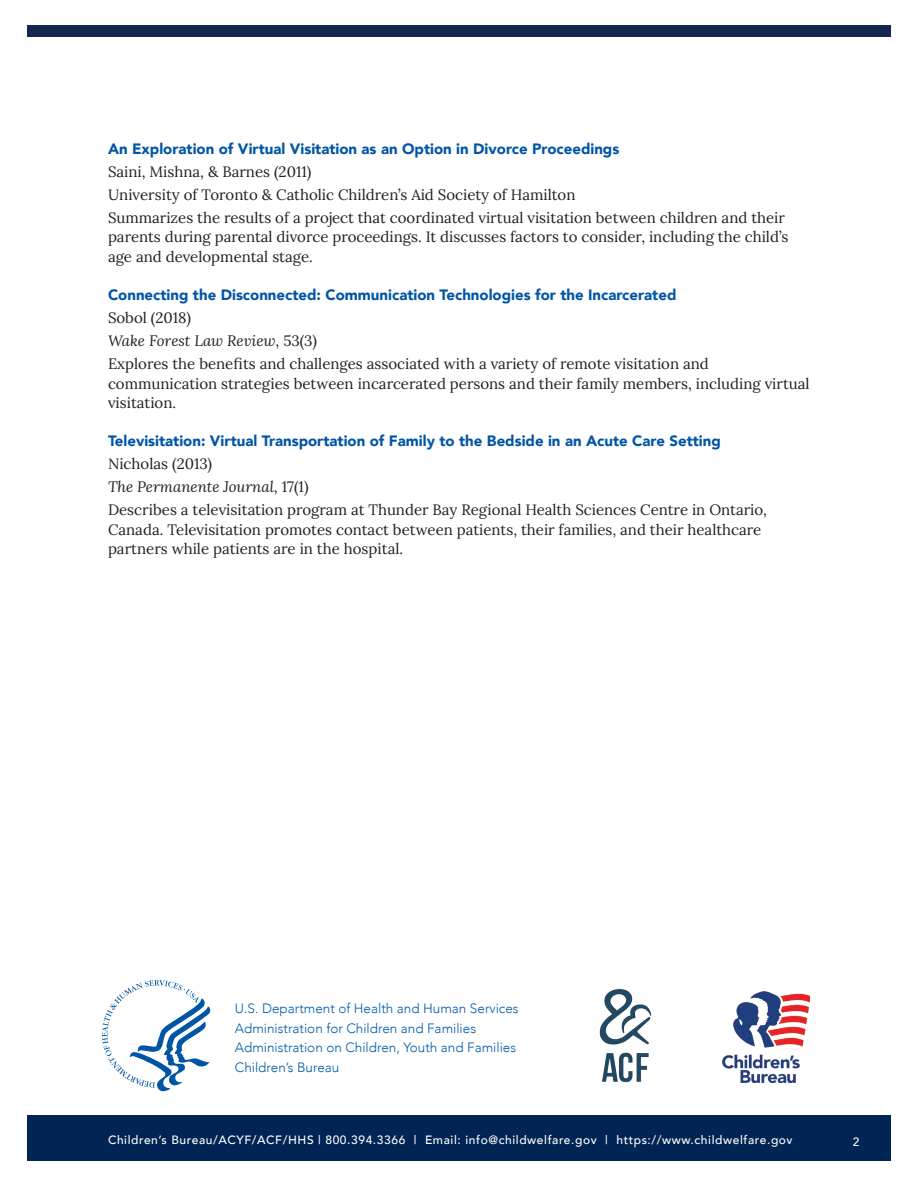
<style>
.page{position:relative;width:918px;height:1188px;background:#fff}
.page>*{position:absolute;margin:0;border:0;box-sizing:border-box;transform-origin:0 0}
.t1{font:15px/19.5px "Lora";color:#231f20}
.t2{font:900 15px "Avenir";color:#0155a5}
.t3{font:italic 15px "Lora";color:#231f20}
.t4{font:300 13.5px/19.5px "Avenir";color:#015dab}
.t5{font:500 12px "Avenir";letter-spacing:.05em;color:#fff}
.s1{font-style:normal}
</style>
<div class="page">
<div style="left:27px;top:1116px;width:864px;height:45px;background:#002453"></div>
<div style="left:27px;top:26px;width:864px;height:12px;background:#16274f"></div>
<img style="left:722px;top:991px;width:88px;height:92px">
<svg style="left:102px;top:980px;width:108px;height:111px"></svg>
<img style="left:599px;top:989px;width:53px;height:94px">
<h2 class="t2" style="left:108px;top:136px;width:513px">An Exploration of Virtual Visitation as an Option in Divorce Proceedings</h2>
<p class="t1" style="left:108px;top:161px;width:205px">Saini, Mishna, &amp; Barnes (2011)</p>
<p class="t1" style="left:108px;top:184px;width:469px">University of Toronto &amp; Catholic Children’s Aid Society of Hamilton</p>
<p class="t1" style="left:108px;top:207px;width:682px">Summarizes the results of a project that coordinated virtual visitation between children and their parents during parental divorce proceedings. It discusses factors to consider, including the child’s age and developmental stage.</p>
<h2 class="t2" style="left:108px;top:282px;width:570px">Connecting the Disconnected: Communication Technologies for the Incarcerated</h2>
<p class="t1" style="left:108px;top:307px;width:84px">Sobol (2018)</p>
<p class="t3" style="left:108px;top:331px;width:210px">Wake Forest Law Review<span class="s1">, 53(3)</span></p>
<p class="t1" style="left:108px;top:353px;width:703px">Explores the benefits and challenges associated with a variety of remote visitation and communication strategies between incarcerated persons and their family members, including virtual visitation.</p>
<h2 class="t2" style="left:108px;top:428px;width:614px">Televisitation: Virtual Transportation of Family to the Bedside in an Acute Care Setting</h2>
<p class="t1" style="left:108px;top:453px;width:106px">Nicholas (2013)</p>
<p class="t3" style="left:108px;top:477px;width:202px">The Permanente Journal<span class="s1">, 17(1)</span></p>
<p class="t1" style="left:108px;top:499px;width:661px">Describes a televisitation program at Thunder Bay Regional Health Sciences Centre in Ontario,<br>Canada. Televisitation promotes contact between patients, their families, and their healthcare partners while patients are in the hospital.</p>
<p class="t4" style="left:235px;top:999px;width:285px">U.S. Department of Health and Human Services Administration for Children and Families Administration on Children, Youth and Families Children’s Bureau</p>
<p class="t5" style="left:108px;top:1130px;width:686px">Children’s Bureau/ACYF/ACF/HHS | 800.394.3366 | Email: info@childwelfare.gov | https://www.childwelfare.gov</p>
<p class="t5" style="left:853px;top:1131px;width:8px">2</p>
</div>
